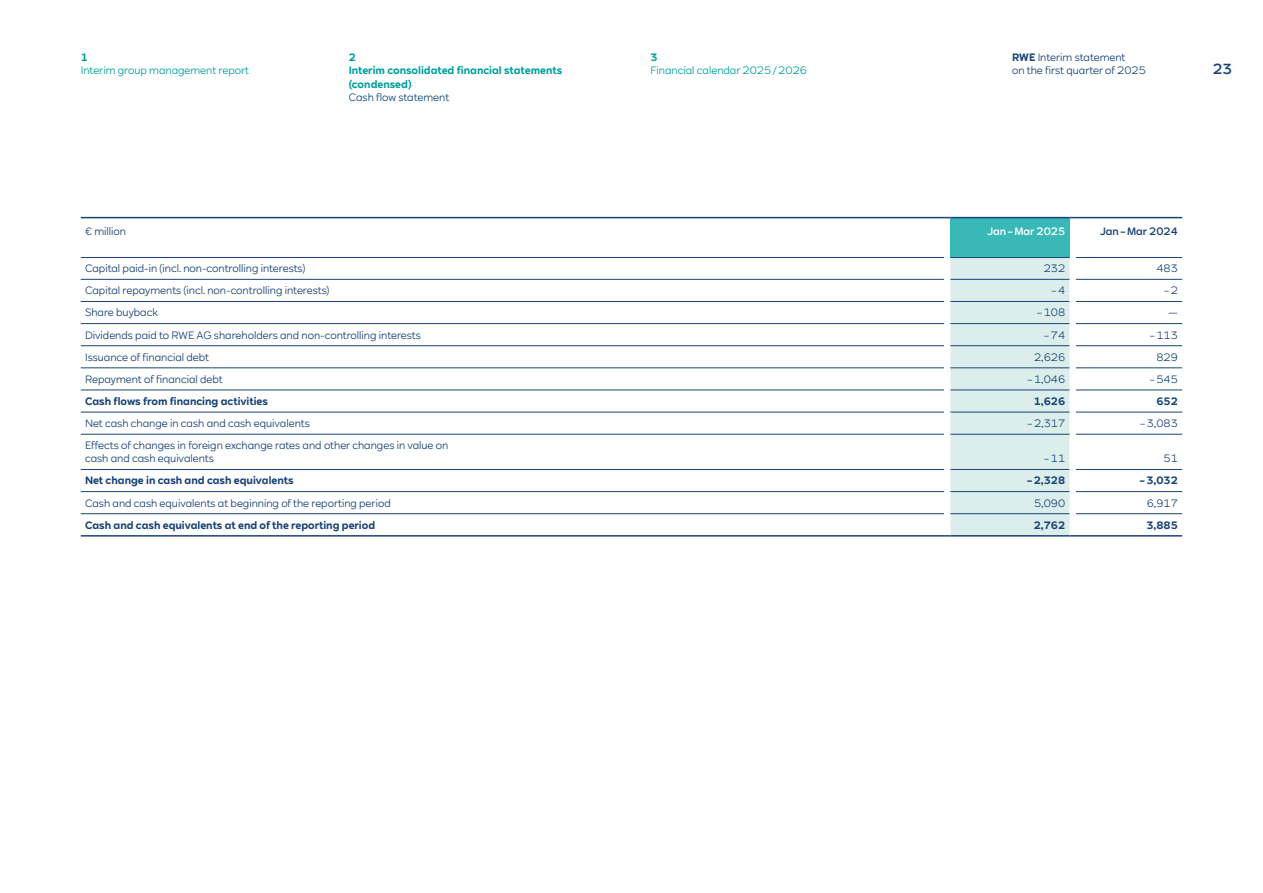
<style>
.page{position:relative;width:1263px;height:893px;background:#fff}
.page>*{position:absolute;margin:0;border:0;box-sizing:border-box;transform-origin:0 0}
.t1{font:500 14.4px "RWE Sans";color:#1a4477}
.t2{font:10.5px/13.2px "RWE Sans";color:#1a4477}
.t3{font:700 10.5px "RWE Sans";color:#1a4477}
.t4{font:10.5px "RWE Sans";color:#00a19e}
.t5{font:700 10.5px/13.5px "RWE Sans";color:#00a19e}
.t6{font:10.5px "RWE Sans";color:#124b7d}
.t7{font:500 10.5px "RWE Sans";color:#fff}
.t8{font:500 10.5px "RWE Sans";color:#1a4477}
.s1{font-weight:700}
</style>
<div class="page">
<svg style="left:81px;top:218px;width:1101px;height:297px"></svg>
<div style="left:950px;top:218px;width:119px;height:39px;background:#38b8b7"></div>
<hr style="left:81px;top:279px;width:863px;height:1px;background:#1a4477">
<hr style="left:1076px;top:279px;width:106px;height:1px;background:#1a4477">
<hr style="left:81px;top:301px;width:863px;height:1px;background:#1a4477">
<hr style="left:1076px;top:301px;width:106px;height:1px;background:#1a4477">
<hr style="left:81px;top:323px;width:863px;height:1px;background:#1a4477">
<hr style="left:1076px;top:323px;width:106px;height:1px;background:#1a4477">
<hr style="left:81px;top:345px;width:863px;height:1px;background:#1a4477">
<hr style="left:1076px;top:345px;width:106px;height:1px;background:#1a4477">
<hr style="left:81px;top:368px;width:863px;height:1px;background:#1a4477">
<hr style="left:1076px;top:368px;width:106px;height:1px;background:#1a4477">
<hr style="left:81px;top:390px;width:863px;height:1px;background:#1a4477">
<hr style="left:1076px;top:390px;width:106px;height:1px;background:#1a4477">
<hr style="left:81px;top:412px;width:863px;height:1px;background:#1a4477">
<hr style="left:1076px;top:412px;width:106px;height:1px;background:#1a4477">
<hr style="left:81px;top:434px;width:863px;height:1px;background:#1a4477">
<hr style="left:1076px;top:434px;width:106px;height:1px;background:#1a4477">
<hr style="left:81px;top:469px;width:863px;height:1px;background:#1a4477">
<hr style="left:1076px;top:469px;width:106px;height:1px;background:#1a4477">
<hr style="left:81px;top:491px;width:863px;height:1px;background:#1a4477">
<hr style="left:1076px;top:491px;width:106px;height:1px;background:#1a4477">
<hr style="left:81px;top:513px;width:863px;height:1px;background:#1a4477">
<hr style="left:1076px;top:513px;width:106px;height:1px;background:#1a4477">
<hr style="left:81px;top:217px;width:863px;height:1px;background:#1a4477">
<hr style="left:950px;top:217px;width:119px;height:1px;background:#1a4477">
<hr style="left:1076px;top:217px;width:106px;height:1px;background:#1a4477">
<hr style="left:81px;top:535px;width:863px;height:2px;background:#1a4477">
<svg style="left:944px;top:257px;width:132px;height:280px;background:#d6e8e8"></svg>
<hr style="left:1076px;top:535px;width:106px;height:2px;background:#1a4477">
<hr style="left:81px;top:257px;width:863px;height:1px;background:#1a4477">
<hr style="left:950px;top:257px;width:119px;height:1px;background:#1a4477">
<hr style="left:1076px;top:257px;width:106px;height:1px;background:#1a4477">
<p class="t5" style="left:81px;top:50px;width:9px">1</p>
<p class="t4" style="left:81px;top:64px;width:170px">Interim group management report</p>
<p class="t5" style="left:349px;top:50px;width:215px">2<br>Interim consolidated financial statements (condensed)</p>
<p class="t6" style="left:349px;top:91px;width:102px">Cash flow statement</p>
<p class="t5" style="left:651px;top:50px;width:9px">3</p>
<p class="t4" style="left:651px;top:64px;width:158px">Financial calendar 2025 / 2026</p>
<p class="t2" style="left:1012px;top:50px;width:135px"><span class="s1">RWE</span> Interim statement<br>on the first quarter of 2025</p>
<h1 class="t1" style="left:1213px;top:60px;width:21px">23</h1>
<p class="t2" style="left:85px;top:225px;width:42px">€ million</p>
<p class="t7" style="left:987px;top:225px;width:79px">Jan – Mar 2025</p>
<p class="t8" style="left:1100px;top:225px;width:79px">Jan – Mar 2024</p>
<p class="t2" style="left:85px;top:262px;width:222px">Capital paid-in (incl. non-controlling interests)</p>
<p class="t2" style="left:1044px;top:262px;width:23px">232</p>
<p class="t2" style="left:1156px;top:262px;width:23px">483</p>
<p class="t2" style="left:85px;top:284px;width:246px">Capital repayments (incl. non-controlling interests)</p>
<p class="t2" style="left:1051px;top:284px;width:16px">– 4</p>
<p class="t2" style="left:1164px;top:284px;width:16px">– 2</p>
<p class="t2" style="left:85px;top:306px;width:74px">Share buyback</p>
<p class="t2" style="left:1037px;top:306px;width:30px">– 108</p>
<p class="t2" style="left:1168px;top:306px;width:11px">—</p>
<p class="t2" style="left:85px;top:328px;width:337px">Dividends paid to RWE AG shareholders and non-controlling interests</p>
<p class="t2" style="left:1044px;top:328px;width:23px">– 74</p>
<p class="t2" style="left:1149px;top:328px;width:30px">– 113</p>
<p class="t2" style="left:85px;top:351px;width:126px">Issuance of financial debt</p>
<p class="t2" style="left:1034px;top:351px;width:33px">2,626</p>
<p class="t2" style="left:1156px;top:351px;width:23px">829</p>
<p class="t2" style="left:85px;top:373px;width:139px">Repayment of financial debt</p>
<p class="t2" style="left:1027px;top:373px;width:40px">– 1,046</p>
<p class="t2" style="left:1149px;top:373px;width:30px">– 545</p>
<p class="t3" style="left:85px;top:395px;width:184px">Cash flows from financing activities</p>
<p class="t3" style="left:1034px;top:395px;width:33px">1,626</p>
<p class="t3" style="left:1156px;top:395px;width:23px">652</p>
<p class="t2" style="left:85px;top:417px;width:226px">Net cash change in cash and cash equivalents</p>
<p class="t2" style="left:1027px;top:417px;width:40px">– 2,317</p>
<p class="t2" style="left:1140px;top:417px;width:40px">– 3,083</p>
<p class="t2" style="left:85px;top:439px;width:365px">Effects of changes in foreign exchange rates and other changes in value on cash and cash equivalents</p>
<p class="t2" style="left:1044px;top:452px;width:23px">– 11</p>
<p class="t2" style="left:1163px;top:452px;width:16px">51</p>
<p class="t3" style="left:85px;top:474px;width:210px">Net change in cash and cash equivalents</p>
<p class="t3" style="left:1027px;top:474px;width:40px">– 2,328</p>
<p class="t3" style="left:1139px;top:474px;width:40px">– 3,032</p>
<p class="t2" style="left:85px;top:496px;width:307px">Cash and cash equivalents at beginning of the reporting period</p>
<p class="t2" style="left:1034px;top:496px;width:33px">5,090</p>
<p class="t2" style="left:1147px;top:496px;width:33px">6,917</p>
<p class="t3" style="left:85px;top:518px;width:292px">Cash and cash equivalents at end of the reporting period</p>
<p class="t3" style="left:1034px;top:518px;width:33px">2,762</p>
<p class="t3" style="left:1146px;top:518px;width:33px">3,885</p>
</div>
